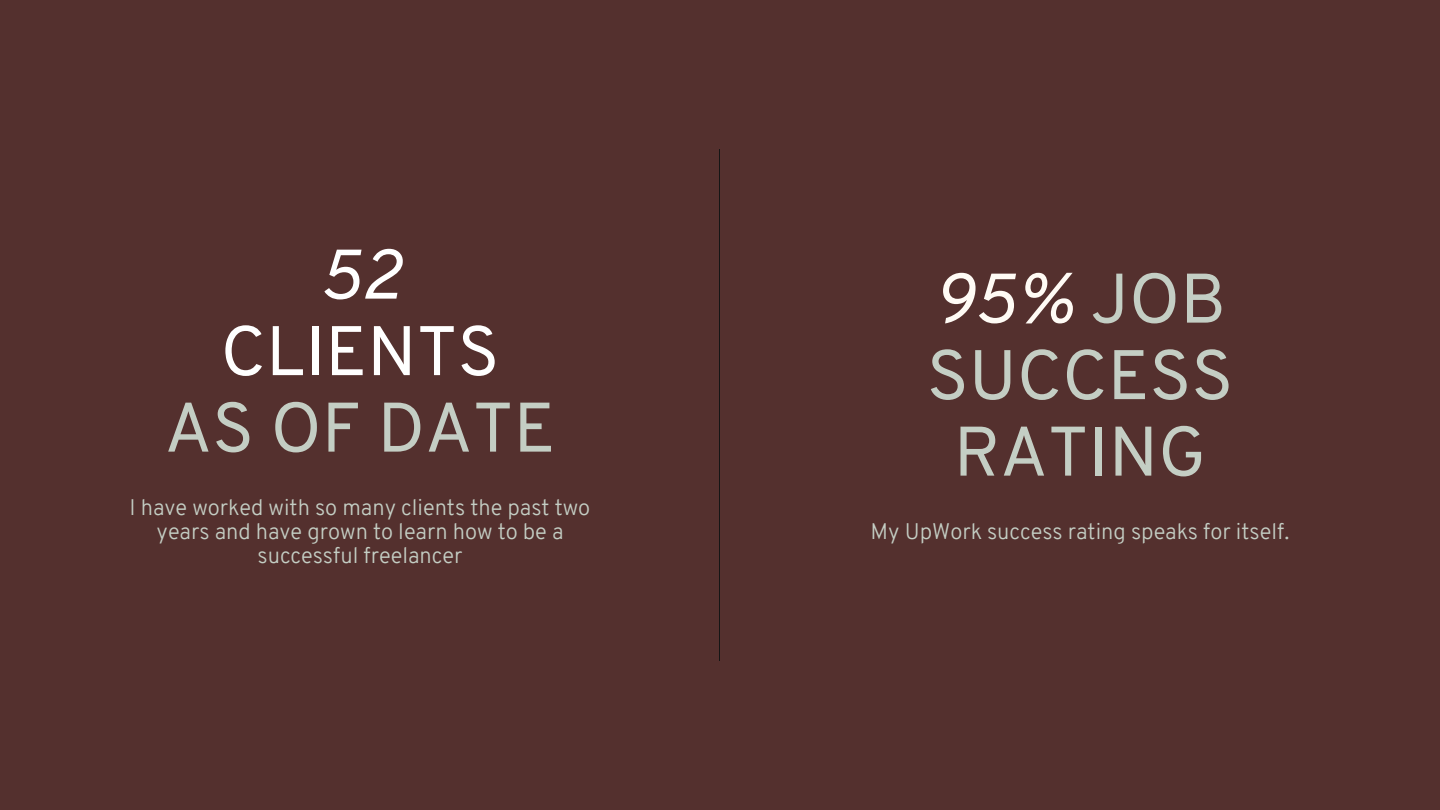
<style>
.page{position:relative;width:1440px;height:810px;background:#54302e}
.page>*{position:absolute;margin:0;border:0;box-sizing:border-box;transform-origin:0 0}
.t1{font:70px/76.5px "Overpass";color:#c4cec4;text-align:center}
.t2{font:70px "Overpass";color:#fff}
.t3{font:italic 70px "Overpass";color:#fff}
.t4{font:300 22px/24px "Overpass";color:#c4cec4;text-align:center}
.s1{font-style:italic;color:#fffbf5}
</style>
<div class="page">
<hr style="left:720px;top:149px;width:1px;height:512px;background:#151515">
<p class="t3" style="left:319px;top:246px;width:83px">52</p>
<p class="t2" style="left:221px;top:323px;width:280px">CLIENTS</p>
<p class="t1" style="left:165px;top:396px;width:392px">AS OF DATE</p>
<p class="t4" style="left:130px;top:497px;width:462px">I have worked with so many clients the past two years and have grown to learn how to be a successful freelancer</p>
<p class="t1" style="left:927px;top:267px;width:308px"><span class="s1">95%</span> JOB<br>SUCCESS<br>RATING</p>
<p class="t4" style="left:871px;top:521px;width:420px">My UpWork success rating speaks for itself.</p>
</div>
